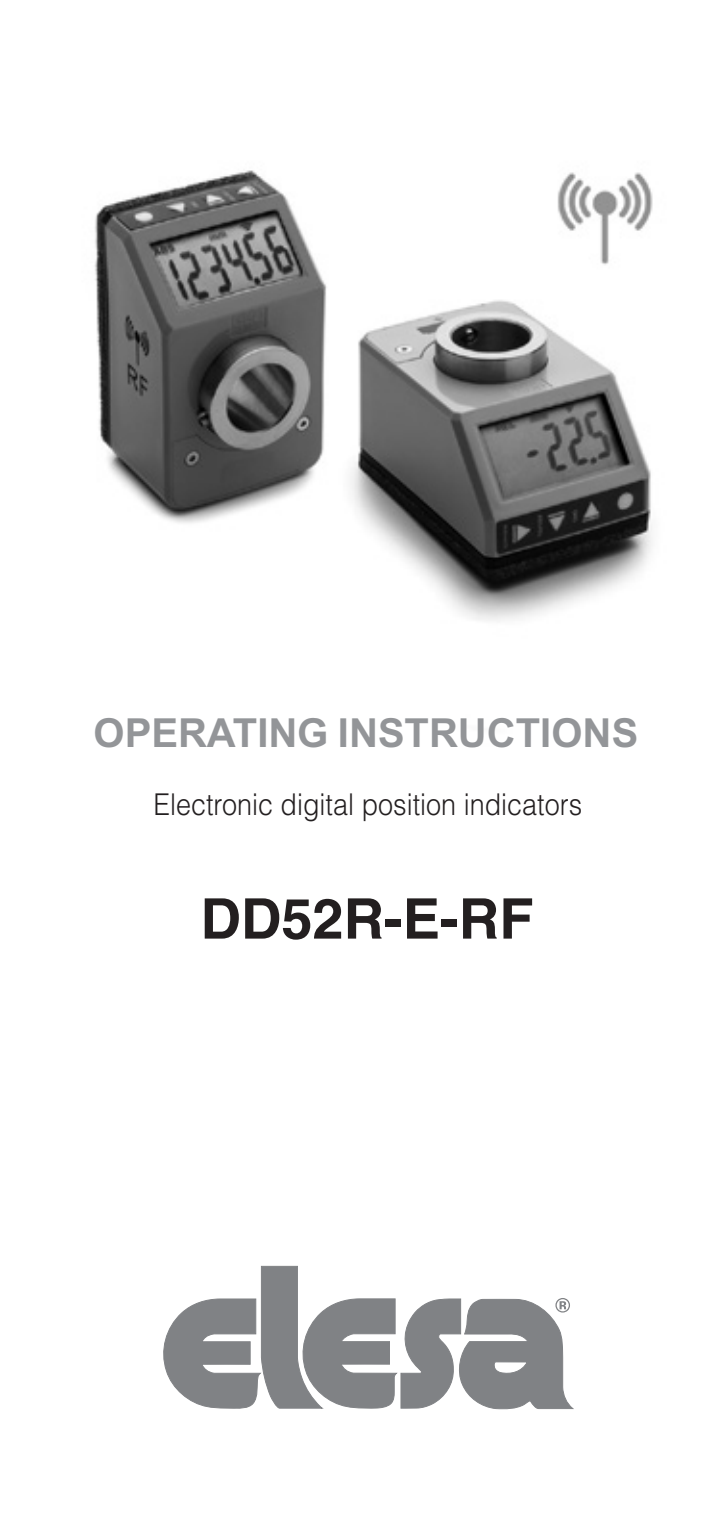
<style>
.page{position:relative;width:726px;height:1520px;background:#fff}
.page>*{position:absolute;margin:0;border:0;box-sizing:border-box;transform-origin:0 0}
.t1{font:700 56px "Helvetica LT Std";color:#231f20}
.t2{font:700 40px "Arial MT Std";color:#939598}
.t3{font:300 30px "Helvetica LT Std";color:#231f20;scale:.9 1}
</style>
<div class="page">
<svg style="left:163px;top:1265px;width:411px;height:144px"></svg>
<img style="left:94px;top:170px;width:559px;height:451px">
<p class="t2" style="left:94px;top:709px;width:546px">OPERATING INSTRUCTIONS</p>
<p class="t3" style="left:153px;top:785px;width:478px">Electronic digital position indicators</p>
<p class="t1" style="left:200px;top:884px;width:334px">DD52R-E-RF</p>
</div>
